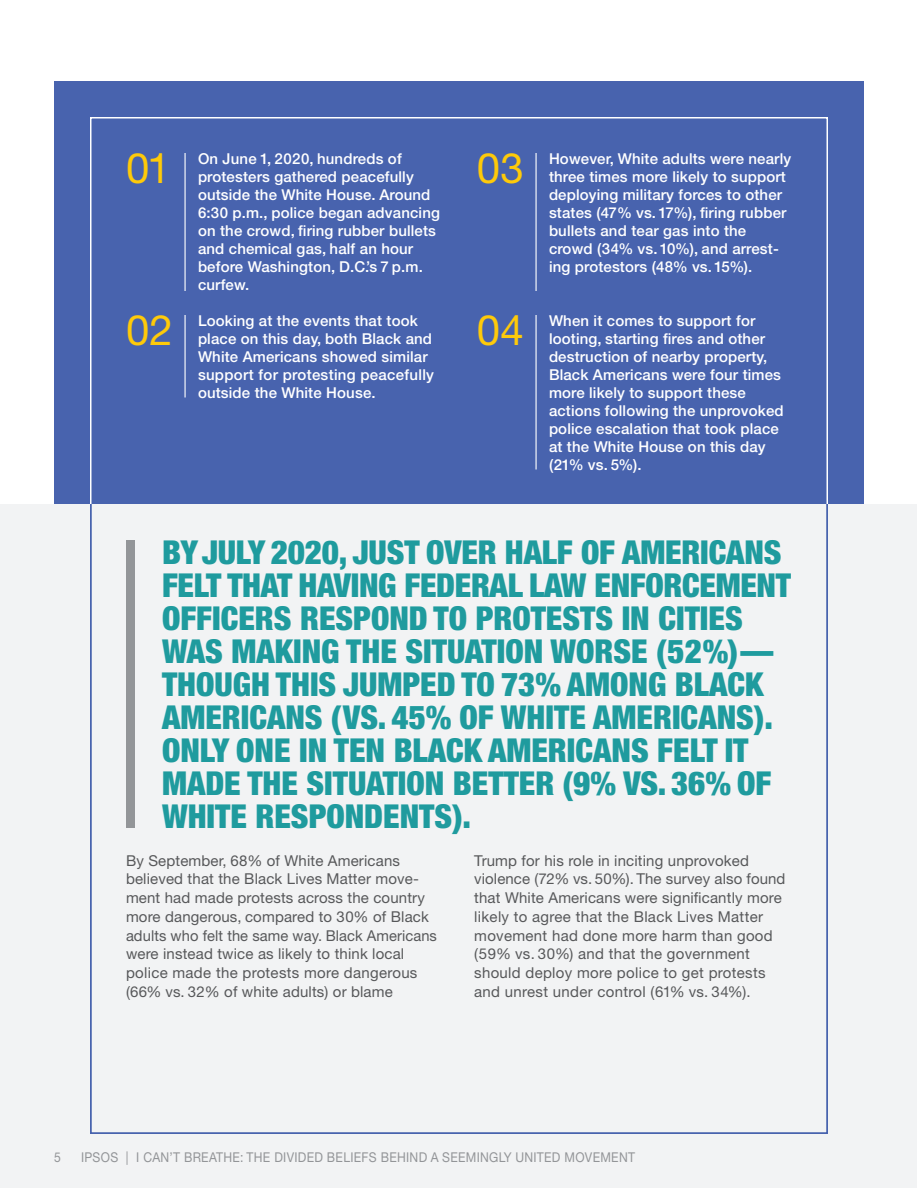
<style>
.page{position:relative;width:918px;height:1188px;background:#fff}
.page>*{position:absolute;margin:0;border:0;box-sizing:border-box;transform-origin:0 0}
.t1{font:42px "Helvetica Neue LT Std";color:#feca0a}
._97_callout{font:900 condensed 33px/33px "Helvetica Neue LT Std";color:#1f9b9e}
._65__10_1__reverse{font:500 15px/18px "Helvetica Neue LT Std";letter-spacing:.01em;color:#fff}
._55__5_before__80{font:15px/18.8px "Helvetica Neue LT Std";letter-spacing:.01em;color:#57585a}
.t2{font:13.5px "Helvetica Neue LT Std";letter-spacing:.025em;color:#939598;scale:.9 1}
</style>
<div class="page">
<div style="left:54px;top:81px;width:810px;height:423px;background:#4863ae"></div>
<div style="left:1px;top:504px;width:916px;height:684px;background:#f2f3f4"></div>
<hr style="left:184px;top:153px;width:2px;height:138px;background:#fff">
<hr style="left:536px;top:153px;width:1px;height:138px;background:#fff">
<hr style="left:184px;top:315px;width:2px;height:83px;background:#fff">
<hr style="left:536px;top:315px;width:1px;height:155px;background:#fff">
<div style="left:126px;top:540px;width:9px;height:288px;background:#939598"></div>
<div style="left:90px;top:117px;width:738px;height:388px;border:2px solid #fff"></div>
<p class="_65__10_1__reverse" style="left:198px;top:149px;width:244px">On June 1, 2020, hundreds of protesters gathered peacefully outside the White House. Around<br>6:30 p.m., police began advancing on the crowd, firing rubber bullets and chemical gas, half an hour before Washington, D.C.’s 7 p.m. curfew.</p>
<p class="_65__10_1__reverse" style="left:198px;top:311px;width:238px">Looking at the events that took place on this day, both Black and<br>White Americans showed similar support for protesting peacefully outside the White House.</p>
<p class="t1" style="left:126px;top:143px;width:46px">01</p>
<p class="t1" style="left:477px;top:143px;width:48px">03</p>
<p class="t1" style="left:126px;top:305px;width:48px">02</p>
<p class="t1" style="left:477px;top:305px;width:48px">04</p>
<p class="_65__10_1__reverse" style="left:549px;top:149px;width:244px">However, White adults were nearly three times more likely to support deploying military forces to other states (47% vs. 17%), firing rubber bullets and tear gas into the crowd (34% vs. 10%), and arrest&shy;ing protestors (48% vs. 15%).</p>
<p class="_65__10_1__reverse" style="left:549px;top:311px;width:236px">When it comes to support for looting, starting fires and other destruction of nearby property,<br>Black Americans were four times more likely to support these actions following the unprovoked police escalation that took place at the White House on this day (21% vs. 5%).</p>
<p class="_97_callout" style="left:162px;top:535px;width:630px">BY JULY 2020, JUST OVER HALF OF AMERICANS FELT THAT HAVING FEDERAL LAW ENFORCEMENT OFFICERS RESPOND TO PROTESTS IN CITIES WAS MAKING THE SITUATION WORSE (52%)— THOUGH THIS JUMPED TO 73% AMONG BLACK AMERICANS (VS. 45% OF WHITE AMERICANS).<br>ONLY ONE IN TEN BLACK AMERICANS FELT IT MADE THE SITUATION BETTER (9% VS. 36% OF WHITE RESPONDENTS).</p>
<p class="_55__5_before__80" style="left:126px;top:851px;width:312px">By September, 68% of White Americans believed that the Black Lives Matter move&shy;ment had made protests across the country more dangerous, compared to 30% of Black adults who felt the same way. Black Americans were instead twice as likely to think local police made the protests more dangerous (66% vs. 32% of white adults) or blame</p>
<p class="_55__5_before__80" style="left:474px;top:851px;width:313px">Trump for his role in inciting unprovoked violence (72% vs. 50%). The survey also found that White Americans were significantly more likely to agree that the Black Lives Matter movement had done more harm than good (59% vs. 30%) and that the government should deploy more police to get protests and unrest under control (61% vs. 34%).</p>
<p class="t2" style="left:54px;top:1149px;width:9px">5</p>
<p class="t2" style="left:81px;top:1149px;width:617px">IPSOS | I CAN’T BREATHE: THE DIVIDED BELIEFS BEHIND A SEEMINGLY UNITED MOVEMENT</p>
</div>
